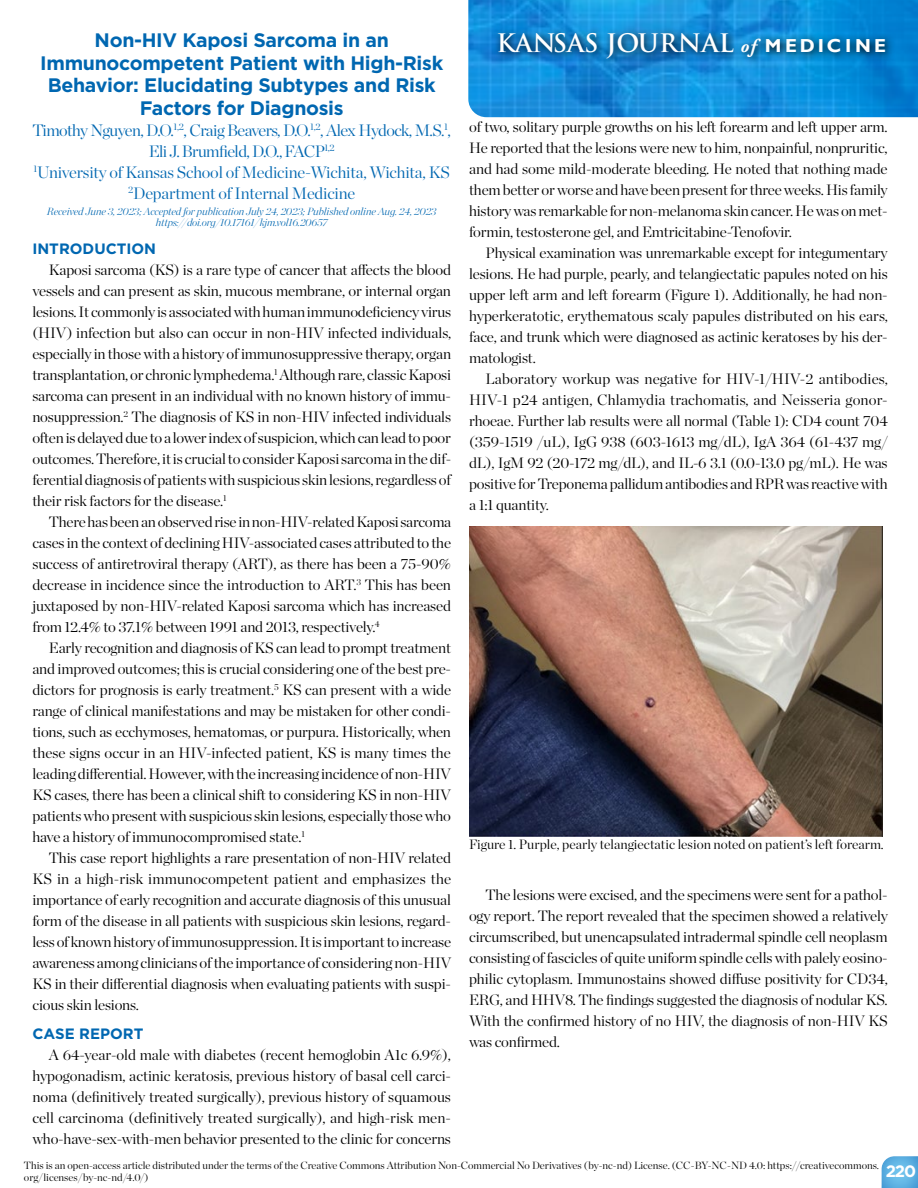
<style>
.page{position:relative;width:918px;height:1188px;background:#fff}
.page>*{position:absolute;margin:0;border:0;box-sizing:border-box;transform-origin:0 0}
.t1{font:700 24.9px "Trajan Pro";color:#fff}
.t2{font:700 19.5px/22.5px "Gotham";letter-spacing:-.015em;color:#0067b1;text-align:center}
.t3{font:300 16.5px/21px "Chronicle Display";letter-spacing:-.01em;color:#0067b1;text-align:center}
.t4{font:700 16.5px "Gotham";color:#fff}
.t5{font:300 15px/21px "Chronicle Display";letter-spacing:-.01em;color:#000;text-align:justify}
.t6{font:700 15px "Gotham";color:#0067b1}
.t7{font:300 13.5px "Chronicle Display";color:#000}
.t8{font:300 10.5px/12px "Chronicle Display";color:#000}
.t9{font:italic 200 10.5px/10.5px "Chronicle Display";letter-spacing:-.01em;color:#0067b1;text-align:center}
.s1{font-family:"Adobe Garamond Pro";font-style:italic;font-size:18.75px}
.s2{font-family:"Gill Sans";font-size:18.75px}
</style>
<div class="page">
<img style="left:468px;top:0;width:450px;height:117px">
<svg style="left:494px;top:27px;width:402px;height:41px;background:#0f7abd"></svg>
<svg style="left:881px;top:1156px;width:37px;height:32px"></svg>
<img style="left:469px;top:526px;width:414px;height:310px">
<h2 class="t2" style="left:95px;top:29px;width:296px">Non-HIV Kaposi Sarcoma in an</h2>
<h1 class="t1" style="left:496px;top:28px;width:391px">KANSAS JOURNAL <span class="s1">of</span> <span class="s2">M EDIC I N E</span></h1>
<h2 class="t2" style="left:40px;top:51px;width:404px">Immunocompetent Patient with High-Risk<br>Behavior: Elucidating Subtypes and Risk<br>Factors for Diagnosis</h2>
<p class="t3" style="left:32px;top:118px;width:420px">Timothy Nguyen, D.O.<sup>1,2</sup>, Craig Beavers, D.O.<sup>1,2</sup>, Alex Hydock, M.S.<sup>1</sup>, Eli J. Brumfield, D.O., FACP<sup>1,2<br>1</sup>University of Kansas School of Medicine-Wichita, Wichita, KS <sup>2</sup>Department of Internal Medicine</p>
<p class="t9" style="left:47px;top:205px;width:391px">Received June 3, 2023; Accepted for publication July 24, 2023; Published online Aug. 24, 2023 https://doi.org/10.17161/kjm.vol16.20657</p>
<p class="t6" style="left:32px;top:239px;width:125px">INTRODUCTION</p>
<p class="t5" style="left:32px;top:258px;width:420px;text-indent:17px">Kaposi sarcoma (KS) is a rare type of cancer that affects the blood vessels and can present as skin, mucous membrane, or internal organ lesions. It commonly is associated with human immunodeficiency virus (HIV) infection but also can occur in non-HIV infected individuals, especially in those with a history of immunosuppressive therapy, organ transplantation, or chronic lymphedema.<sup>1</sup> Although rare, classic Kaposi sarcoma can present in an individual with no known history of immu&shy;nosuppression.<sup>2</sup> The diagnosis of KS in non-HIV infected individuals often is delayed due to a lower index of suspicion, which can lead to poor outcomes. Therefore, it is crucial to consider Kaposi sarcoma in the dif&shy;ferential diagnosis of patients with suspicious skin lesions, regardless of their risk factors for the disease.<sup>1</sup></p>
<p class="t5" style="left:32px;top:510px;width:421px;text-indent:16px">There has been an observed rise in non-HIV-related Kaposi sarcoma cases in the context of declining HIV-associated cases attributed to the success of antiretroviral therapy (ART), as there has been a 75-90% decrease in incidence since the introduction to ART.<sup>3</sup> This has been juxtaposed by non-HIV-related Kaposi sarcoma which has increased from 12.4% to 37.1% between 1991 and 2013, respectively.<sup>4</sup></p>
<p class="t5" style="left:32px;top:636px;width:420px;text-indent:17px">Early recognition and diagnosis of KS can lead to prompt treatment and improved outcomes; this is crucial considering one of the best pre&shy;dictors for prognosis is early treatment.<sup>5</sup> KS can present with a wide range of clinical manifestations and may be mistaken for other condi&shy;tions, such as ecchymoses, hematomas, or purpura. Historically, when these signs occur in an HIV-infected patient, KS is many times the leading differential. However, with the increasing incidence of non-HIV KS cases, there has been a clinical shift to considering KS in non-HIV patients who present with suspicious skin lesions, especially those who have a history of immunocompromised state.<sup>1</sup></p>
<p class="t5" style="left:32px;top:846px;width:420px;text-indent:16px">This case report highlights a rare presentation of non-HIV related KS in a high-risk immunocompetent patient and emphasizes the importance of early recognition and accurate diagnosis of this unusual form of the disease in all patients with suspicious skin lesions, regard&shy;less of known history of immunosuppression. It is important to increase awareness among clinicians of the importance of considering non-HIV KS in their differential diagnosis when evaluating patients with suspi&shy;cious skin lesions.</p>
<p class="t6" style="left:32px;top:1023px;width:113px">CASE REPORT</p>
<p class="t5" style="left:32px;top:1043px;width:420px;text-indent:17px">A 64-year-old male with diabetes (recent hemoglobin A1c 6.9%), hypogonadism, actinic keratosis, previous history of basal cell carci&shy;noma (definitively treated surgically), previous history of squamous cell carcinoma (definitively treated surgically), and high-risk men&shy;who-have-sex-with-men behavior presented to the clinic for concerns</p>
<p class="t5" style="left:469px;top:115px;width:420px">of two, solitary purple growths on his left forearm and left upper arm.<br>He reported that the lesions were new to him, nonpainful, nonpruritic, and had some mild-moderate bleeding. He noted that nothing made them better or worse and have been present for three weeks. His family history was remarkable for non-melanoma skin cancer. He was on met&shy;formin, testosterone gel, and Emtricitabine-Tenofovir.</p>
<p class="t5" style="left:469px;top:241px;width:420px;text-indent:16px">Physical examination was unremarkable except for integumentary lesions. He had purple, pearly, and telangiectatic papules noted on his upper left arm and left forearm (Figure 1). Additionally, he had non&shy;hyperkeratotic, erythematous scaly papules distributed on his ears, face, and trunk which were diagnosed as actinic keratoses by his der&shy;matologist.</p>
<p class="t5" style="left:469px;top:367px;width:420px;text-indent:16px">Laboratory workup was negative for HIV-1/HIV-2 antibodies, HIV-1 p24 antigen, Chlamydia trachomatis, and Neisseria gonor&shy;rhoeae. Further lab results were all normal (Table 1): CD4 count 704 (359-1519 /uL), IgG 938 (603-1613 mg/dL), IgA 364 (61-437 mg/ dL), IgM 92 (20-172 mg/dL), and IL-6 3.1 (0.0-13.0 pg/mL). He was positive for Treponema pallidum antibodies and RPR was reactive with a 1:1 quantity.</p>
<p class="t7" style="left:469px;top:834px;width:416px">Figure 1. Purple, pearly telangiectatic lesion noted on patient’s left forearm.</p>
<p class="t5" style="left:469px;top:883px;width:420px;text-indent:16px">The lesions were excised, and the specimens were sent for a pathol&shy;ogy report. The report revealed that the specimen showed a relatively circumscribed, but unencapsulated intradermal spindle cell neoplasm consisting of fascicles of quite uniform spindle cells with palely eosino&shy;philic cytoplasm. Immunostains showed diffuse positivity for CD34, ERG, and HHV8. The findings suggested the diagnosis of nodular KS.<br>With the confirmed history of no HIV, the diagnosis of non-HIV KS was confirmed.</p>
<p class="t8" style="left:24px;top:1159px;width:857px">This is an open-access article distributed under the terms of the Creative Commons Attribution Non-Commercial No Derivatives (by-nc-nd) License. (CC-BY-NC-ND 4.0: https://creativecommons. org/licenses/by-nc-nd/4.0/)</p>
<p class="t4" style="left:886px;top:1161px;width:32px">220</p>
</div>
